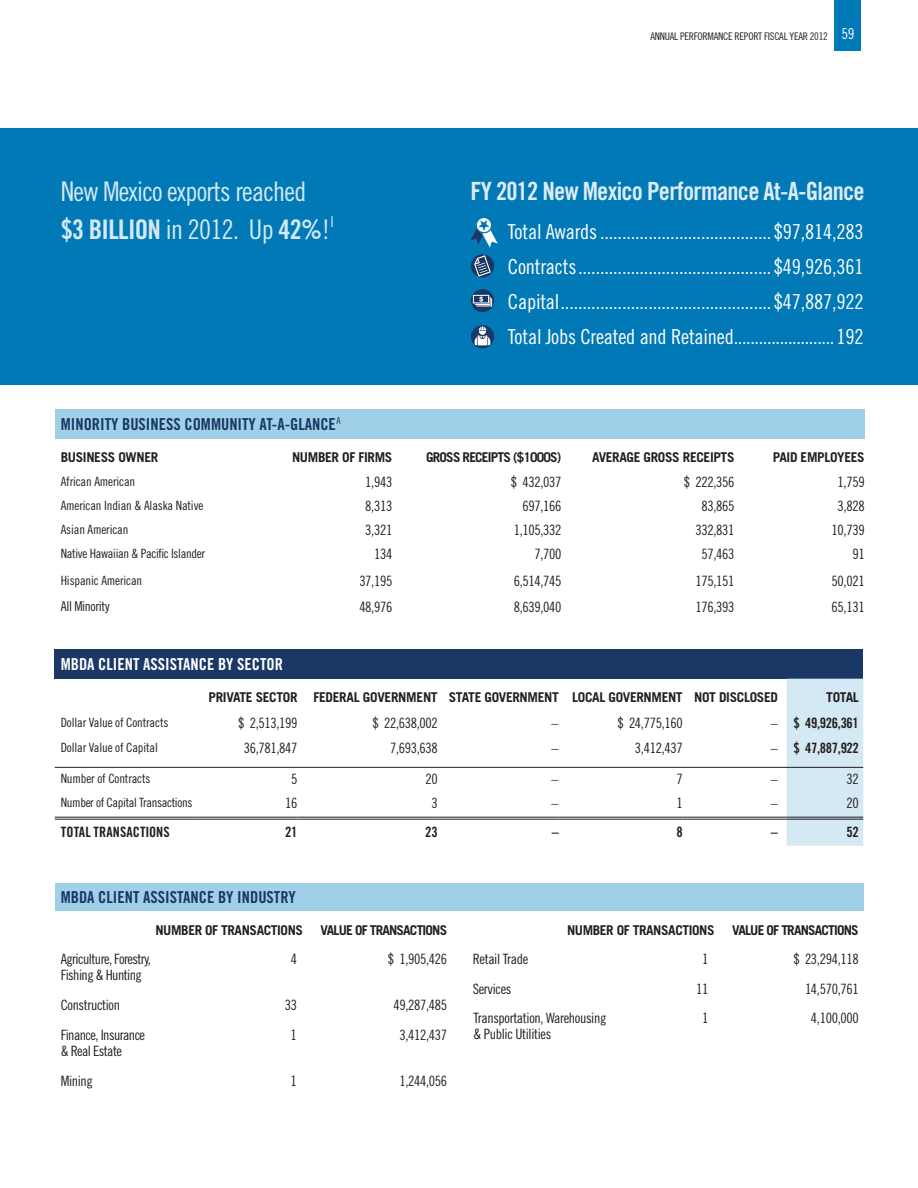
<style>
.page{position:relative;width:918px;height:1188px;background:#fff}
.page>*{position:absolute;margin:0;border:0;box-sizing:border-box;transform-origin:0 0}
.t1{font:27px "Trade Gothic LT Std Cn 18";letter-spacing:-.025em;color:#d4e9f3}
.t2{font:27px "Trade Gothic LT Std Bd Cn 20";letter-spacing:-.025em;color:#d4e9f3}
.t3{font:25.05px "Trade Gothic LT Std Bd Cn 20";letter-spacing:-.03em;color:#dcecf6}
.t4{font:20.7px/35px "Trade Gothic LT Std Cn 18";letter-spacing:-.01em;color:#fff;text-align:justify}
.t5{font:16.5px "Trade Gothic LT Std Bd Cn 20";color:#1a3866}
.t6{font:16.5px "Trade Gothic LT Std Bd Cn 20";color:#fff}
.t7{font:14.25px/16.5px "Trade Gothic LT Std Cn 18";letter-spacing:-.025em;color:#231f20}
.t8{font:14.25px "Trade Gothic LT Std Bd Cn 20";letter-spacing:-.01em;color:#231f20}
.t9{font:700 13.5px "Trade Gothic LT Std";letter-spacing:-.025em;color:#231f20}
.t10{font:700 13.5px "Trade Gothic LT Std";letter-spacing:-.06em;color:#231f20}
.t11{font:13.5px "Trade Gothic LT Std Cn 18";letter-spacing:-.025em;color:#231f20}
.t12{font:12.75px "Trade Gothic LT Std Cn 18";letter-spacing:-.01em;color:#231f20}
.t13{font:10.5px "Trade Gothic LT Std Cn 18";letter-spacing:-.025em;color:#231f20}
.s1{font-family:"Trade Gothic LT Std Cn 18"}
.s2{font-size:15px;color:#fff}
</style>
<div class="page">
<div style="left:56px;top:884px;width:808px;height:27px;background:#9fd0e7"></div>
<div style="left:0;top:129px;width:918px;height:256px;background:#0179b6"></div>
<div style="left:471px;top:254px;width:23px;height:24px;background:#1a3866;border-radius:50%"></div>
<svg style="left:474px;top:255px;width:17px;height:22px"></svg>
<svg style="left:471px;top:289px;width:23px;height:23px"></svg>
<svg style="left:473px;top:295px;width:19px;height:11px"></svg>
<svg style="left:471px;top:325px;width:23px;height:23px"></svg>
<svg style="left:475px;top:326px;width:15px;height:19px"></svg>
<svg style="left:471px;top:218px;width:27px;height:30px"></svg>
<div style="left:55px;top:409px;width:810px;height:30px;background:#9fd0e7"></div>
<div style="left:55px;top:650px;width:808px;height:29px;background:#1a3866"></div>
<div style="left:787px;top:679px;width:76px;height:167px;background:#d4e9f3"></div>
<hr style="left:787px;top:817px;width:76px;height:3px;background:#c3e1f0">
<hr style="left:55px;top:767px;width:808px;height:1px;background:#231f20">
<hr style="left:55px;top:817px;width:139px;height:1px;background:#231f20">
<hr style="left:55px;top:819px;width:139px;height:1px;background:#231f20">
<hr style="left:194px;top:817px;width:104px;height:1px;background:#231f20">
<hr style="left:194px;top:819px;width:104px;height:1px;background:#231f20">
<hr style="left:298px;top:817px;width:140px;height:1px;background:#231f20">
<hr style="left:298px;top:819px;width:140px;height:1px;background:#231f20">
<hr style="left:438px;top:817px;width:121px;height:1px;background:#231f20">
<hr style="left:438px;top:819px;width:121px;height:1px;background:#231f20">
<hr style="left:559px;top:817px;width:124px;height:1px;background:#231f20">
<hr style="left:559px;top:819px;width:124px;height:1px;background:#231f20">
<hr style="left:683px;top:817px;width:104px;height:1px;background:#231f20">
<hr style="left:683px;top:819px;width:104px;height:1px;background:#231f20">
<hr style="left:787px;top:817px;width:76px;height:1px;background:#231f20">
<hr style="left:787px;top:819px;width:76px;height:1px;background:#231f20">
<div style="left:834px;top:0;width:27px;height:51px;background:#0179b6"></div>
<h1 class="t1" style="left:61px;top:182px;width:247px">New Mexico exports reached</h1>
<h1 class="t2" style="left:61px;top:213px;width:274px">$3 BILLION <span class="s1">in 2012. Up</span> 42%<span class="s1">!</span><sup>I</sup></h1>
<p class="t13" style="left:650px;top:32px;width:206px">ANNUAL PERFORMANCE REPORT FISCAL YEAR 2012 <span class="s2">59</span></p>
<h2 class="t3" style="left:470px;top:176px;width:396px">FY 2012 New Mexico Performance At-A-Glance</h2>
<p class="t4" style="left:508px;top:216px;width:357px">Total Awards ....................................... $97,814,283<br>Contracts ............................................ $49,926,361<br>Capital ................................................ $47,887,922<br>Total Jobs Created and Retained........................192</p>
<p class="t5" style="left:61px;top:415px;width:281px">MINORITY BUSINESS COMMUNITY AT-A-GLANCE<sup>A</sup></p>
<p class="t9" style="left:61px;top:449px;width:99px">BUSINESS OWNER</p>
<p class="t9" style="left:292px;top:449px;width:102px">NUMBER OF FIRMS</p>
<p class="t10" style="left:426px;top:449px;width:137px">GROSS RECEIPTS ($1000S)</p>
<p class="t9" style="left:592px;top:449px;width:144px">AVERAGE GROSS RECEIPTS</p>
<p class="t9" style="left:773px;top:449px;width:93px">PAID EMPLOYEES</p>
<p class="t12" style="left:61px;top:477px;width:76px">African American</p>
<p class="t7" style="left:365px;top:475px;width:29px">1,943</p>
<p class="t7" style="left:511px;top:475px;width:52px">$ 432,037</p>
<p class="t7" style="left:684px;top:475px;width:52px">$ 222,356</p>
<p class="t7" style="left:838px;top:475px;width:29px">1,759</p>
<p class="t12" style="left:61px;top:501px;width:144px">American Indian &amp; Alaska Native</p>
<p class="t7" style="left:365px;top:499px;width:29px">8,313</p>
<p class="t7" style="left:523px;top:499px;width:40px">697,166</p>
<p class="t7" style="left:702px;top:499px;width:35px">83,865</p>
<p class="t7" style="left:838px;top:499px;width:29px">3,828</p>
<p class="t12" style="left:61px;top:525px;width:69px">Asian American</p>
<p class="t7" style="left:365px;top:523px;width:29px">3,321</p>
<p class="t7" style="left:514px;top:523px;width:49px">1,105,332</p>
<p class="t7" style="left:696px;top:523px;width:40px">332,831</p>
<p class="t7" style="left:832px;top:523px;width:35px">10,739</p>
<p class="t12" style="left:61px;top:549px;width:146px">Native Hawaiian &amp; Pacific Islander</p>
<p class="t7" style="left:374px;top:547px;width:20px">134</p>
<p class="t7" style="left:534px;top:547px;width:29px">7,700</p>
<p class="t7" style="left:702px;top:547px;width:35px">57,463</p>
<p class="t7" style="left:852px;top:547px;width:14px">91</p>
<p class="t12" style="left:61px;top:576px;width:83px">Hispanic American</p>
<p class="t7" style="left:359px;top:574px;width:35px">37,195</p>
<p class="t7" style="left:514px;top:574px;width:49px">6,514,745</p>
<p class="t7" style="left:696px;top:574px;width:40px">175,151</p>
<p class="t7" style="left:832px;top:574px;width:35px">50,021</p>
<p class="t11" style="left:61px;top:601px;width:50px">All Minority</p>
<p class="t7" style="left:359px;top:600px;width:35px">48,976</p>
<p class="t7" style="left:514px;top:600px;width:49px">8,639,040</p>
<p class="t7" style="left:696px;top:600px;width:40px">176,393</p>
<p class="t7" style="left:832px;top:600px;width:35px">65,131</p>
<p class="t6" style="left:61px;top:655px;width:224px">MBDA CLIENT ASSISTANCE BY SECTOR</p>
<p class="t9" style="left:209px;top:689px;width:571px">PRIVATE SECTOR FEDERAL GOVERNMENT STATE GOVERNMENT LOCAL GOVERNMENT NOT DISCLOSED</p>
<p class="t9" style="left:826px;top:689px;width:34px">TOTAL</p>
<p class="t12" style="left:61px;top:717px;width:109px">Dollar Value of Contracts</p>
<p class="t7" style="left:238px;top:716px;width:61px">$ 2,513,199</p>
<p class="t7" style="left:373px;top:716px;width:67px">$ 22,638,002</p>
<p class="t7" style="left:552px;top:716px;width:9px">–</p>
<p class="t7" style="left:617px;top:716px;width:67px">$ 24,775,160</p>
<p class="t8" style="left:771px;top:714px;width:90px"><span class="s1">–</span> $ 49,926,361</p>
<p class="t12" style="left:61px;top:743px;width:99px">Dollar Value of Capital</p>
<p class="t7" style="left:244px;top:741px;width:55px">36,781,847</p>
<p class="t7" style="left:390px;top:741px;width:49px">7,693,638</p>
<p class="t7" style="left:552px;top:741px;width:9px">–</p>
<p class="t7" style="left:635px;top:741px;width:49px">3,412,437</p>
<p class="t8" style="left:771px;top:740px;width:90px"><span class="s1">–</span> $ 47,887,922</p>
<p class="t12" style="left:61px;top:774px;width:91px">Number of Contracts</p>
<p class="t7" style="left:291px;top:772px;width:8px">5</p>
<p class="t7" style="left:426px;top:772px;width:14px">20</p>
<p class="t7" style="left:552px;top:772px;width:9px">–</p>
<p class="t7" style="left:676px;top:772px;width:8px">7</p>
<p class="t7" style="left:771px;top:772px;width:9px">–</p>
<p class="t7" style="left:847px;top:772px;width:14px">32</p>
<p class="t12" style="left:61px;top:798px;width:133px">Number of Capital Transactions</p>
<p class="t7" style="left:285px;top:796px;width:14px">16</p>
<p class="t7" style="left:432px;top:796px;width:8px">3</p>
<p class="t7" style="left:552px;top:796px;width:9px">–</p>
<p class="t7" style="left:676px;top:796px;width:8px">1</p>
<p class="t7" style="left:771px;top:796px;width:9px">–</p>
<p class="t7" style="left:847px;top:796px;width:14px">20</p>
<p class="t8" style="left:61px;top:824px;width:110px">TOTAL TRANSACTIONS</p>
<p class="t8" style="left:285px;top:824px;width:14px">21</p>
<p class="t8" style="left:425px;top:824px;width:14px">23</p>
<p class="t8" style="left:552px;top:824px;width:9px">–</p>
<p class="t8" style="left:676px;top:824px;width:8px">8</p>
<p class="t8" style="left:771px;top:824px;width:9px">–</p>
<p class="t8" style="left:846px;top:824px;width:14px">52</p>
<p class="t5" style="left:61px;top:888px;width:236px">MBDA CLIENT ASSISTANCE BY INDUSTRY</p>
<p class="t9" style="left:155px;top:923px;width:149px">NUMBER OF TRANSACTIONS</p>
<p class="t10" style="left:321px;top:923px;width:128px">VALUE OF TRANSACTIONS</p>
<p class="t7" style="left:61px;top:952px;width:92px">Agriculture, Forestry,<br>Fishing &amp; Hunting</p>
<p class="t7" style="left:291px;top:952px;width:8px">4</p>
<p class="t7" style="left:388px;top:952px;width:61px">$ 1,905,426</p>
<p class="t7" style="left:61px;top:998px;width:61px">Construction</p>
<p class="t7" style="left:285px;top:998px;width:14px">33</p>
<p class="t7" style="left:393px;top:998px;width:55px">49,287,485</p>
<p class="t7" style="left:61px;top:1028px;width:86px">Finance, Insurance &amp; Real Estate</p>
<p class="t7" style="left:291px;top:1028px;width:8px">1</p>
<p class="t7" style="left:399px;top:1028px;width:49px">3,412,437</p>
<p class="t7" style="left:61px;top:1074px;width:34px">Mining</p>
<p class="t7" style="left:291px;top:1074px;width:8px">1</p>
<p class="t7" style="left:399px;top:1074px;width:49px">1,244,056</p>
<p class="t9" style="left:567px;top:923px;width:149px">NUMBER OF TRANSACTIONS</p>
<p class="t10" style="left:732px;top:923px;width:128px">VALUE OF TRANSACTIONS</p>
<p class="t7" style="left:473px;top:952px;width:57px">Retail Trade</p>
<p class="t7" style="left:702px;top:952px;width:8px">1</p>
<p class="t7" style="left:793px;top:952px;width:67px">$ 23,294,118</p>
<p class="t7" style="left:473px;top:982px;width:40px">Services</p>
<p class="t7" style="left:696px;top:982px;width:14px">11</p>
<p class="t7" style="left:805px;top:982px;width:55px">14,570,761</p>
<p class="t7" style="left:702px;top:1011px;width:8px">1</p>
<p class="t7" style="left:811px;top:1011px;width:49px">4,100,000</p>
<p class="t7" style="left:473px;top:1011px;width:134px">Transportation, Warehousing &amp; Public Utilities</p>
</div>
